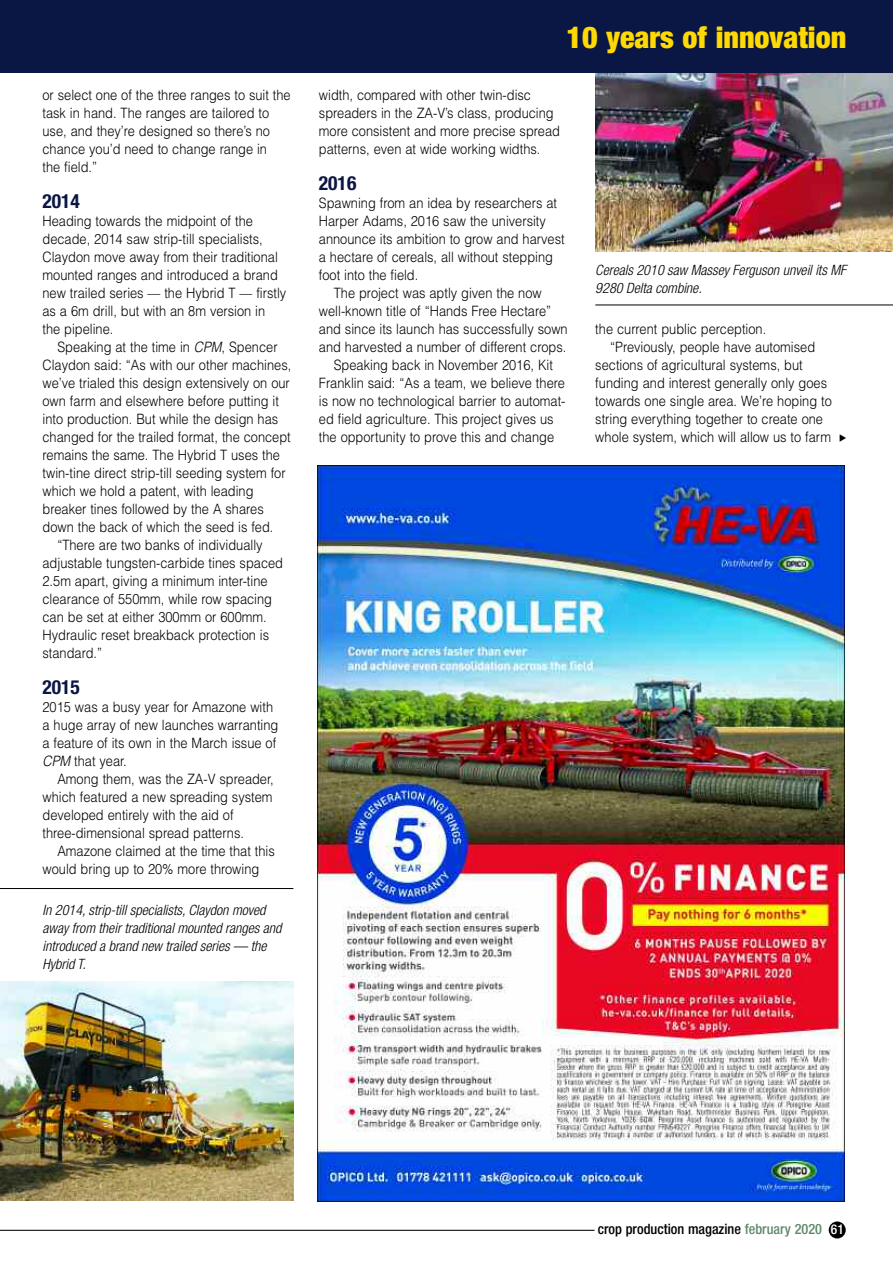
<style>
.page{position:relative;width:893px;height:1263px;background:#fff}
.page>*{position:absolute;margin:0;border:0;box-sizing:border-box;transform-origin:0 0}
.t1{font:900 condensed 30px "Helvetica Neue";color:#ffd902}
.t2{font:700 condensed 19.5px "Helvetica Neue";color:#0a1643}
.t3{font:300 14.25px/18px "Helvetica";color:#000;scale:.9 1}
.t4{font:italic 300 condensed 14.25px/18px "Helvetica Neue";color:#000}
.t5{font:500 condensed 14.25px "Helvetica Neue";color:#000}
.s1{font-style:italic}
.s2{color:#60896c}
.s3{font-size:13.5px;color:#fff}
</style>
<div class="page">
<img style="left:595px;top:72px;width:298px;height:179px">
<hr style="left:595px;top:305px;width:298px;height:1px;background:#000">
<img style="left:0;top:981px;width:293px;height:219px">
<hr style="left:0;top:888px;width:293px;height:1px;background:#000">
<div style="left:0;top:0;width:893px;height:72px;background:#0a1643"></div>
<img style="left:317px;top:465px;width:528px;height:736px">
<div style="left:829px;top:1221px;width:17px;height:17px;background:#000;border-radius:50%"></div>
<hr style="left:0;top:1230px;width:594px;height:1px;background:#000">
<p class="t3" style="left:43px;top:86px;width:277px">or select one of the three ranges to suit the task in hand. The ranges are tailored to use, and they’re designed so there’s no chance you’d need to change range in<br>the field.”</p>
<h2 class="t2" style="left:43px;top:194px;width:39px">2014</h2>
<p class="t3" style="left:43px;top:212px;width:272px">Heading towards the midpoint of the decade, 2014 saw strip-till specialists, Claydon move away from their traditional mounted ranges and introduced a brand new trailed series — the Hybrid T — firstly as a 6m drill, but with an 8m version in the pipeline.</p>
<p class="t3" style="left:57px;top:338px;width:246px">Speaking at the time in <span class="s1">CPM</span>, Spencer</p>
<p class="t3" style="left:43px;top:356px;width:278px">Claydon said: “As with our other machines,</p>
<p class="t3" style="left:43px;top:374px;width:276px">we’ve trialed this design extensively on our</p>
<p class="t3" style="left:43px;top:392px;width:264px">own farm and elsewhere before putting it</p>
<p class="t3" style="left:43px;top:410px;width:263px">into production. But while the design has</p>
<p class="t3" style="left:43px;top:428px;width:277px">changed for the trailed format, the concept</p>
<p class="t3" style="left:43px;top:446px;width:265px">remains the same. The Hybrid T uses the</p>
<p class="t3" style="left:43px;top:464px;width:272px">twin-tine direct strip-till seeding system for</p>
<p class="t3" style="left:43px;top:482px;width:236px">which we hold a patent, with leading</p>
<p class="t3" style="left:43px;top:500px;width:247px">breaker tines followed by the A shares</p>
<p class="t3" style="left:43px;top:518px;width:258px">down the back of which the seed is fed.</p>
<p class="t3" style="left:57px;top:536px;width:229px">“There are two banks of individually</p>
<p class="t3" style="left:43px;top:554px;width:269px">adjustable tungsten-carbide tines spaced</p>
<p class="t3" style="left:43px;top:572px;width:252px">2.5m apart, giving a minimum inter-tine</p>
<p class="t3" style="left:43px;top:590px;width:257px">clearance of 550mm, while row spacing</p>
<p class="t3" style="left:43px;top:608px;width:251px">can be set at either 300mm or 600mm.</p>
<p class="t3" style="left:43px;top:626px;width:253px">Hydraulic reset breakback protection is</p>
<p class="t3" style="left:43px;top:644px;width:68px">standard.”</p>
<h2 class="t2" style="left:43px;top:680px;width:39px">2015</h2>
<p class="t3" style="left:43px;top:698px;width:264px">2015 was a busy year for Amazone with a huge array of new launches warranting a feature of its own in the March issue of<br><span class="s1">CPM</span> that year.</p>
<p class="t3" style="left:43px;top:770px;width:258px;text-indent:15px">Among them, was the ZA-V spreader, which featured a new spreading system developed entirely with the aid of three-dimensional spread patterns.</p>
<p class="t3" style="left:43px;top:842px;width:260px;text-indent:15px">Amazone claimed at the time that this would bring up to 20% more throwing</p>
<p class="t4" style="left:43px;top:902px;width:241px">In 2014, strip-till specialists, Claydon moved away from their traditional mounted ranges and introduced a brand new trailed series — the Hybrid T.</p>
<h1 class="t1" style="left:566px;top:27px;width:281px">10 years of innovation</h1>
<p class="t3" style="left:319px;top:86px;width:269px">width, compared with other twin-disc spreaders in the ZA-V’s class, producing more consistent and more precise spread patterns, even at wide working widths.</p>
<h2 class="t2" style="left:319px;top:176px;width:39px">2016</h2>
<p class="t3" style="left:319px;top:194px;width:266px">Spawning from an idea by researchers at</p>
<p class="t3" style="left:319px;top:212px;width:254px">Harper Adams, 2016 saw the university</p>
<p class="t3" style="left:319px;top:230px;width:275px">announce its ambition to grow and harvest</p>
<p class="t3" style="left:319px;top:248px;width:262px">a hectare of cereals, all without stepping</p>
<p class="t3" style="left:319px;top:266px;width:112px">foot into the field.</p>
<p class="t3" style="left:334px;top:284px;width:233px">The project was aptly given the now</p>
<p class="t3" style="left:319px;top:302px;width:260px">well-known title of “Hands Free Hectare”</p>
<p class="t3" style="left:319px;top:320px;width:278px">and since its launch has successfully sown</p>
<p class="t3" style="left:319px;top:338px;width:276px">and harvested a number of different crops.</p>
<p class="t3" style="left:334px;top:356px;width:245px">Speaking back in November 2016, Kit</p>
<p class="t3" style="left:319px;top:374px;width:275px">Franklin said: “As a team, we believe there</p>
<p class="t3" style="left:319px;top:392px;width:276px">is now no technological barrier to automat-</p>
<p class="t3" style="left:319px;top:410px;width:262px">ed field agriculture. This project gives us</p>
<p class="t3" style="left:319px;top:428px;width:263px">the opportunity to prove this and change</p>
<p class="t4" style="left:595px;top:262px;width:252px">Cereals 2010 saw Massey Ferguson unveil its MF<br>9280 Delta combine.</p>
<p class="t3" style="left:595px;top:320px;width:191px">the current public perception.</p>
<p class="t3" style="left:610px;top:338px;width:229px">“Previously, people have automised</p>
<p class="t3" style="left:595px;top:356px;width:232px">sections of agricultural systems, but</p>
<p class="t3" style="left:595px;top:374px;width:259px">funding and interest generally only goes</p>
<p class="t3" style="left:595px;top:392px;width:264px">towards one single area. We’re hoping to</p>
<p class="t3" style="left:595px;top:410px;width:255px">string everything together to create one</p>
<p class="t3" style="left:595px;top:428px;width:263px">whole system, which will allow us to farm</p>
<p class="t5" style="left:598px;top:1224px;width:248px">crop production magazine <span class="s2">february 2020</span> <span class="s3">61</span></p>
</div>
